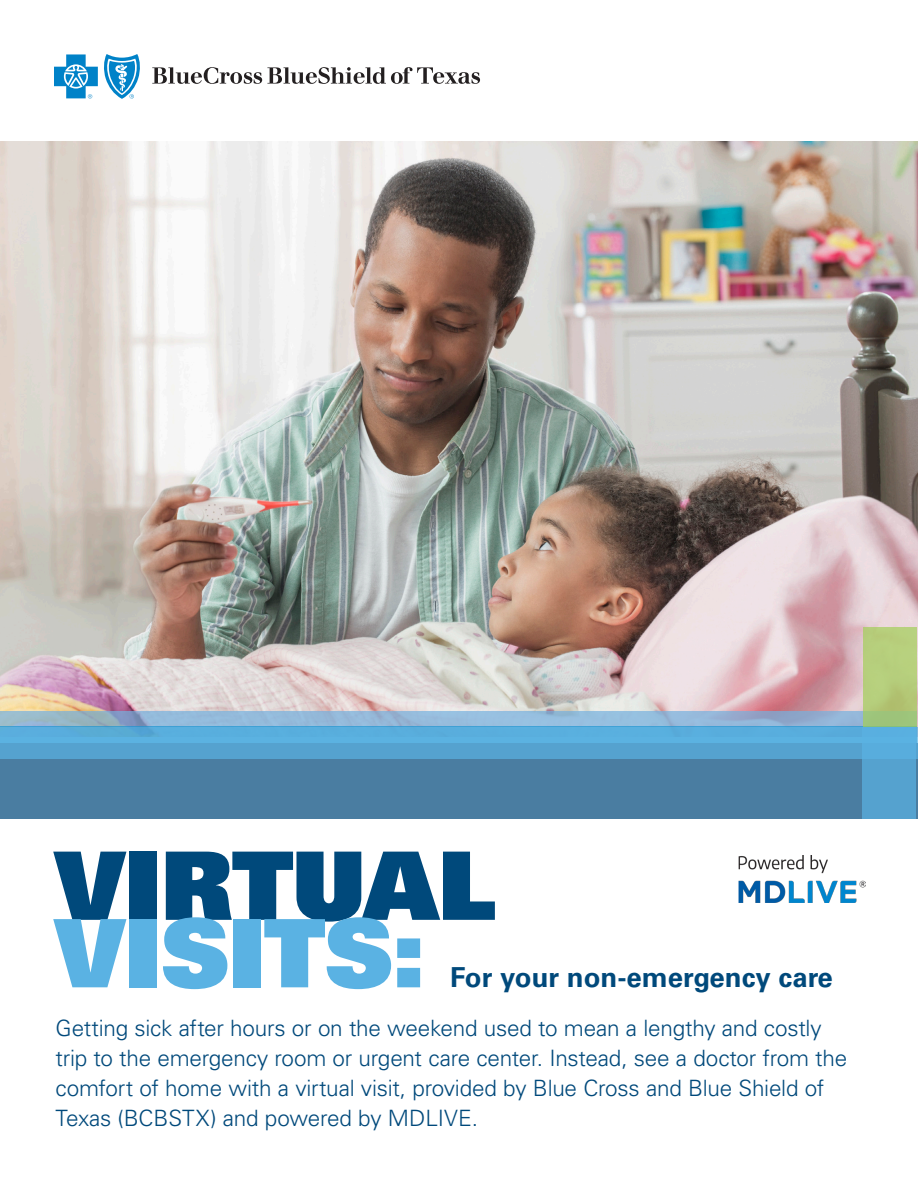
<style>
.page{position:relative;width:918px;height:1188px;background:#fff}
.page>*{position:absolute;margin:0;border:0;box-sizing:border-box;transform-origin:0 0}
.t1{font:94.5px/67.5px "Univers LT Std X Black";letter-spacing:-.005em;color:#00497b}
.t2{font:700 27.6px "Univers LT Std";color:#00497b}
.t3{font:300 22.5px/30px "Univers LT Std";letter-spacing:-.01em;color:#00497b}
.s1{color:#5ab2e3}
</style>
<div class="page">
<img style="left:0;top:142px;width:918px;height:585px">
<svg style="left:152px;top:67px;width:328px;height:17px"></svg>
<svg style="left:54px;top:54px;width:86px;height:45px"></svg>
<svg style="left:0;top:711px;width:863px;height:16px;background:#8fb5d5"></svg>
<div style="left:0;top:743px;width:917px;height:75px;background:#4a7da1"></div>
<div style="left:863px;top:627px;width:54px;height:100px;background:linear-gradient(to bottom,#bed27d,#a6c578)"></div>
<div style="left:862px;top:727px;width:54px;height:91px;background:#55a2cf"></div>
<div style="left:0;top:727px;width:918px;height:31px;background:#58acdb"></div>
<img style="left:738px;top:855px;width:127px;height:48px">
<p class="t1" style="left:54px;top:850px;width:443px">VIRTUAL<br><span class="s1">VISITS:</span></p>
<p class="t2" style="left:450px;top:961px;width:384px">For your non-emergency care</p>
<p class="t3" style="left:56px;top:1013px;width:793px">Getting sick after hours or on the weekend used to mean a lengthy and costly trip to the emergency room or urgent care center. Instead, see a doctor from the comfort of home with a virtual visit, provided by Blue Cross and Blue Shield of Texas (BCBSTX) and powered by MDLIVE.</p>
</div>
